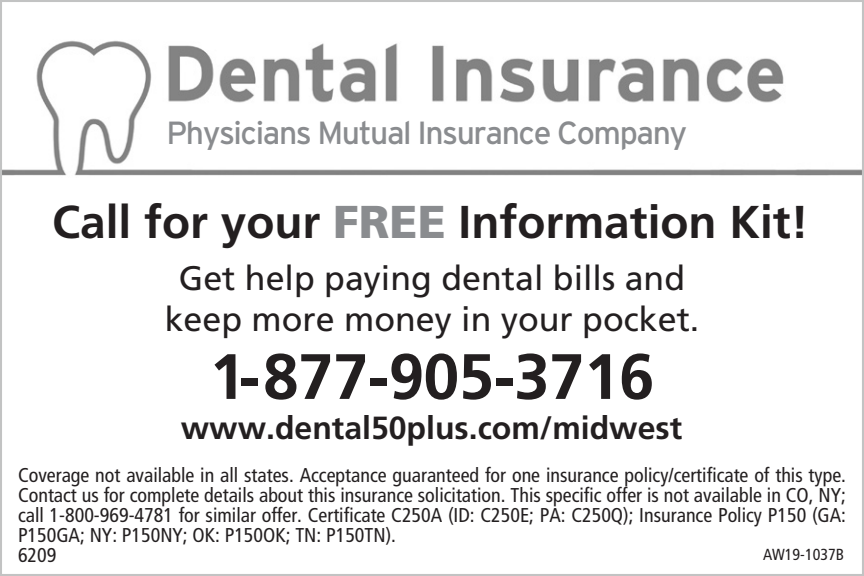
<style>
.page{position:relative;width:864px;height:576px;background:#fff}
.page>*{position:absolute;margin:0;border:0;box-sizing:border-box;transform-origin:0 0}
.t1{font:700 64px "Frutiger LT Std";letter-spacing:-.01em;color:#231f20}
.t2{font:700 46px "Frutiger LT Std";color:#231f20}
.t3{font:34px/40.8px "Frutiger LT Std";color:#231f20;text-align:center}
.t4{font:32px "Interstate";letter-spacing:-.045em;color:#8a8c8f}
.t5{font:700 32px "Frutiger LT Std";color:#231f20}
.t6{font:condensed 20px/20px "Frutiger LT Std";color:#231f20}
.t7{font:condensed 16px "Frutiger LT Std";color:#231f20}
.s1{font-weight:900;color:#8a8c8f}
</style>
<div class="page">
<img style="left:3px;top:40px;width:858px;height:136px">
<img style="left:160px;top:40px;width:639px;height:73px">
<h3 class="t4" style="left:166px;top:114px;width:522px">Physicians Mutual Insurance Company</h3>
<h2 class="t2" style="left:52px;top:195px;width:758px">Call for your <span class="s1">FREE</span> Information Kit!</h2>
<h3 class="t3" style="left:165px;top:258px;width:536px">Get help paying dental bills and keep more money in your pocket.</h3>
<h1 class="t1" style="left:209px;top:339px;width:447px">1-877-905-3716</h1>
<h3 class="t5" style="left:181px;top:410px;width:503px">www.dental50plus.com/midwest</h3>
<p class="t6" style="left:18px;top:466px;width:830px">Coverage not available in all states. Acceptance guaranteed for one insurance policy/certificate of this type.<br>Contact us for complete details about this insurance solicitation. This specific offer is not available in CO, NY; call 1-800-969-4781 for similar offer. Certificate C250A (ID: C250E; PA: C250Q); Insurance Policy P150 (GA:<br>P150GA; NY: P150NY; OK: P150OK; TN: P150TN).<br>6209</p>
<p class="t7" style="left:763px;top:545px;width:83px">AW19-1037B</p>
</div>
